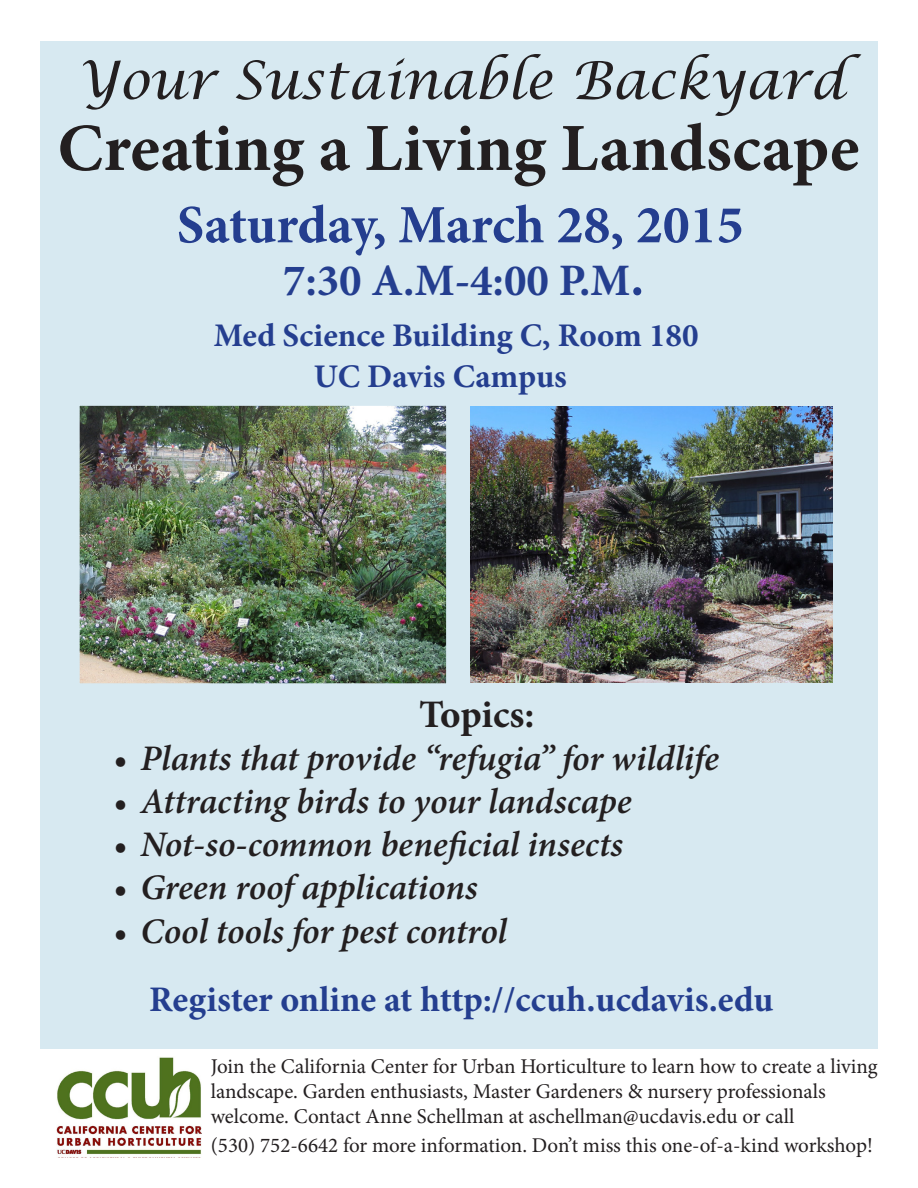
<style>
.page{position:relative;width:918px;height:1188px;background:#fff}
.page>*{position:absolute;margin:0;border:0;box-sizing:border-box;transform-origin:0 0}
.t1{font:700 67.5px "Minion Pro";color:#231f20}
.t2{font:700 54px "Minion Pro";color:#243e8f}
.t3{font:italic 52.5px "Lucida Calligraphy";color:#231f20}
.t4{font:700 45px "Minion Pro";color:#243e8f}
.t5{font:700 39px "Minion Pro";letter-spacing:-.01em;color:#231f20}
.t6{font:italic 600 36px "Minion Pro";letter-spacing:-.005em;color:#231f20}
.t7{font:700 36px "Minion Pro";color:#243e8f}
.t8{font:700 33px "Minion Pro";color:#243e8f}
.t9{font:21px/25.2px "Minion Pro";letter-spacing:-.005em;color:#231f20}
.s1{font-size:54px}
</style>
<div class="page">
<div style="left:40px;top:41px;width:838px;height:1008px;background:#d7e9f1"></div>
<img style="left:81px;top:407px;width:364px;height:275px">
<div style="left:77px;top:403px;width:372px;height:283px;border:3px solid #d7e9f1"></div>
<img style="left:471px;top:406px;width:361px;height:277px">
<img style="left:56px;top:1057px;width:146px;height:98px">
<p class="t3" style="left:76px;top:49px;width:771px">Your Sustainable Backyard</p>
<p class="t1" style="left:57px;top:101px;width:803px">Creating a Living Landscape</p>
<p class="t2" style="left:177px;top:187px;width:568px">Saturday, March 28, 2015</p>
<p class="t4" style="left:283px;top:249px;width:363px">7:30 A.M-4:00 P.M<span class="s1">.</span></p>
<p class="t8" style="left:214px;top:313px;width:486px">Med Science Building C, Room 180</p>
<p class="t8" style="left:314px;top:353px;width:255px">UC Davis Campus</p>
<p class="t5" style="left:419px;top:687px;width:117px">Topics:</p>
<p class="t6" style="left:113px;top:733px;width:607px">• Plants that provide “refugia” for wildlife</p>
<p class="t6" style="left:113px;top:776px;width:520px">• Attracting birds to your landscape</p>
<p class="t6" style="left:113px;top:819px;width:511px">• Not-so-common beneficial insects</p>
<p class="t6" style="left:113px;top:863px;width:366px">• Green roof applications</p>
<p class="t6" style="left:113px;top:906px;width:395px">• Cool tools for pest control</p>
<p class="t7" style="left:149px;top:974px;width:626px">Register online at http://ccuh.ucdavis.edu</p>
<p class="t9" style="left:211px;top:1053px;width:669px">Join the California Center for Urban Horticulture to learn how to create a living landscape. Garden enthusiasts, Master Gardeners &amp; nursery professionals</p>
<p class="t9" style="left:211px;top:1102px;width:664px;line-height:28.8px">welcome. Contact Anne Schellman at aschellman@ucdavis.edu or call<br>(530) 752-6642 for more information. Don’t miss this one-of-a-kind workshop!</p>
</div>
